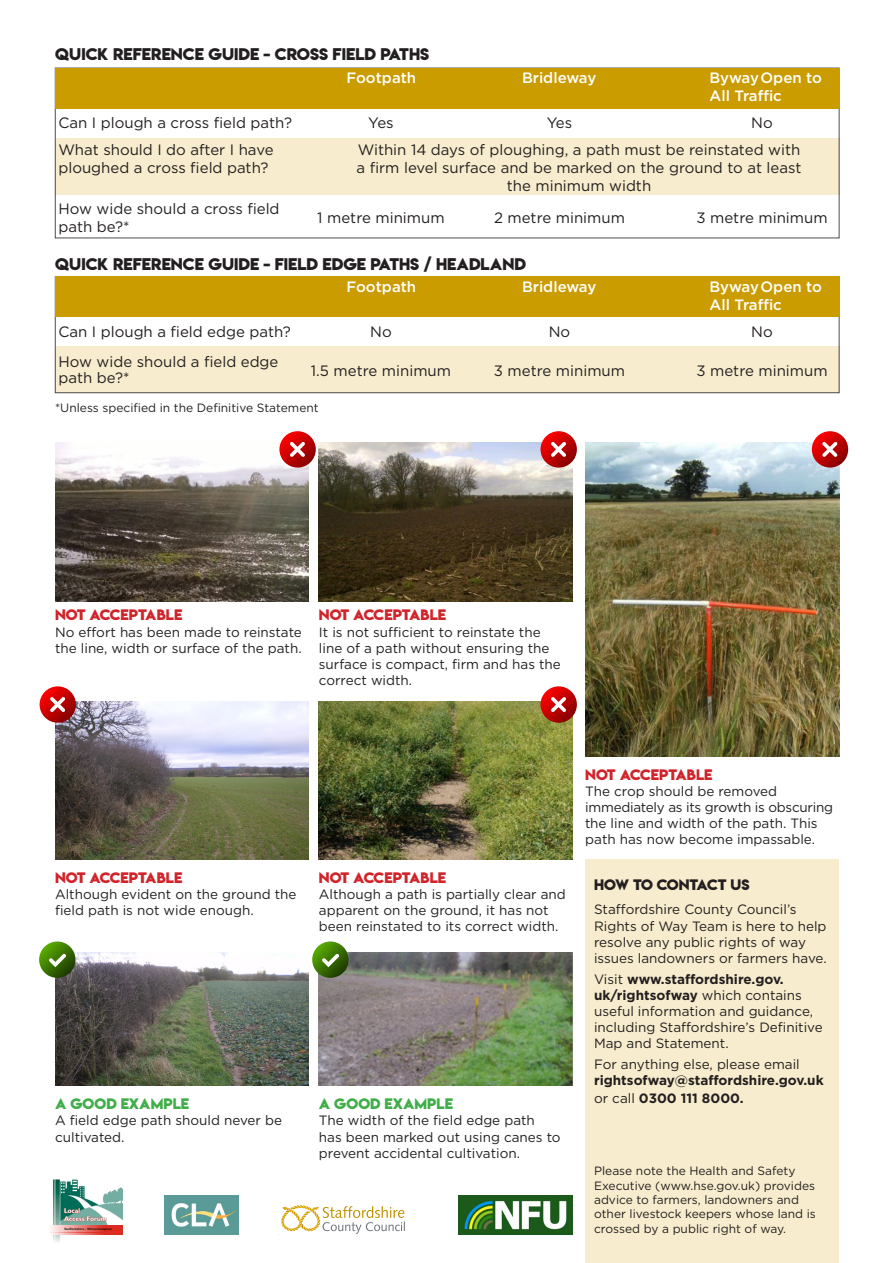
<style>
.page{position:relative;width:893px;height:1263px;background:#fff}
.page>*{position:absolute;margin:0;border:0;box-sizing:border-box;transform-origin:0 0}
.t1{font:15px/18px "Gotham";color:#231f20;text-align:center}
.t2{font:15px "Lemon Milkbold";color:#231f20}
.t3{font:500 15px/18px "Gotham";color:#fff}
.t4{font:13.5px/16.2px "Gotham";color:#231f20}
.t5{font:700 13.5px/16.2px "Gotham";color:#231f20}
.t6{font:13.5px "Lemon Milkbold";color:#d1232a}
.t7{font:13.5px "Lemon Milkbold";color:#40ae49}
.t8{font:13.5px "Lemon Milkbold";letter-spacing:-.03em;color:#231f20}
.t9{font:12px/14.4px "Gotham";color:#231f20}
.t10{font:600 3.3px "Gill Sans";letter-spacing:.04em;color:#000}
.s1{font-weight:700}
.s2{font-weight:400}
</style>
<div class="page">
<div style="left:585px;top:859px;width:254px;height:404px;background:#f7eccd"></div>
<div style="left:55px;top:347px;width:784px;height:46px;background:#f7eccd"></div>
<div style="left:55px;top:138px;width:784px;height:57px;background:#f7eccd"></div>
<div style="left:55px;top:276px;width:784px;height:41px;background:#cb9c00"></div>
<div style="left:55px;top:68px;width:784px;height:40px;background:#cb9c00"></div>
<img style="left:55px;top:442px;width:254px;height:159px">
<img style="left:585px;top:442px;width:254px;height:315px">
<img style="left:55px;top:701px;width:254px;height:158px">
<img style="left:319px;top:442px;width:254px;height:159px">
<img style="left:319px;top:701px;width:254px;height:158px">
<img style="left:55px;top:953px;width:254px;height:133px">
<img style="left:319px;top:953px;width:254px;height:133px">
<img style="left:458px;top:1195px;width:115px;height:40px">
<svg style="left:279px;top:1205px;width:126px;height:30px"></svg>
<img style="left:164px;top:1195px;width:74px;height:40px">
<svg style="left:39px;top:941px;width:36px;height:37px"></svg>
<svg style="left:49px;top:954px;width:17px;height:13px"></svg>
<svg style="left:40px;top:686px;width:36px;height:37px"></svg>
<svg style="left:50px;top:697px;width:15px;height:15px"></svg>
<svg style="left:540px;top:686px;width:37px;height:37px"></svg>
<svg style="left:551px;top:697px;width:15px;height:15px"></svg>
<svg style="left:812px;top:431px;width:36px;height:37px"></svg>
<svg style="left:822px;top:442px;width:15px;height:15px"></svg>
<svg style="left:540px;top:431px;width:37px;height:37px"></svg>
<svg style="left:551px;top:442px;width:15px;height:15px"></svg>
<svg style="left:279px;top:431px;width:37px;height:37px"></svg>
<svg style="left:290px;top:442px;width:15px;height:15px"></svg>
<svg style="left:312px;top:941px;width:37px;height:37px"></svg>
<svg style="left:322px;top:954px;width:17px;height:13px"></svg>
<img style="left:50px;top:1180px;width:73px;height:62px">
<svg style="left:50px;top:1225px;width:73px;height:7px"></svg>
<svg style="left:50px;top:1233px;width:73px;height:1px"></svg>
<p class="t2" style="left:55px;top:43px;width:375px">QUICK REFERENCE GUIDE - CROSS FIELD PATHS</p>
<p class="t3" style="left:346px;top:69px;width:71px">Footpath</p>
<p class="t3" style="left:522px;top:69px;width:76px">Bridleway</p>
<p class="t3" style="left:709px;top:69px;width:114px">BywayOpen to<br>All Traffic</p>
<p class="t1" style="left:58px;top:114px;width:235px">Can I plough a cross field path?</p>
<p class="t1" style="left:368px;top:114px;width:27px">Yes</p>
<p class="t1" style="left:547px;top:114px;width:27px">Yes</p>
<p class="t1" style="left:751px;top:114px;width:23px">No</p>
<p class="t1" style="left:58px;top:141px;width:217px">What should I do after I have</p>
<p class="t1" style="left:358px;top:141px;width:444px">Within 14 days of ploughing, a path must be reinstated with</p>
<p class="t1" style="left:58px;top:159px;width:212px">ploughed a cross field path?</p>
<p class="t1" style="left:357px;top:159px;width:446px">a firm level surface and be marked on the ground to at least the minimum width</p>
<p class="t1" style="left:58px;top:199px;width:223px">How wide should a cross field</p>
<p class="t1" style="left:317px;top:208px;width:129px">1 metre minimum</p>
<p class="t1" style="left:494px;top:208px;width:132px">2 metre minimum</p>
<p class="t1" style="left:696px;top:208px;width:133px">3 metre minimum</p>
<p class="t1" style="left:58px;top:217px;width:73px">path be?*</p>
<p class="t2" style="left:55px;top:253px;width:472px">QUICK REFERENCE GUIDE - FIELD EDGE PATHS / HEADLAND</p>
<p class="t3" style="left:346px;top:277px;width:71px">Footpath</p>
<p class="t3" style="left:522px;top:277px;width:76px">Bridleway</p>
<p class="t3" style="left:709px;top:277px;width:114px">BywayOpen to<br>All Traffic</p>
<p class="t1" style="left:58px;top:322px;width:234px">Can I plough a field edge path?</p>
<p class="t1" style="left:370px;top:322px;width:23px">No</p>
<p class="t1" style="left:549px;top:322px;width:23px">No</p>
<p class="t1" style="left:751px;top:322px;width:23px">No</p>
<p class="t1" style="left:58px;top:352px;width:221px">How wide should a field edge</p>
<p class="t1" style="left:311px;top:361px;width:142px">1.5 metre minimum</p>
<p class="t1" style="left:494px;top:361px;width:133px">3 metre minimum</p>
<p class="t1" style="left:696px;top:361px;width:133px">3 metre minimum</p>
<p class="t1" style="left:58px;top:368px;width:73px">path be?*</p>
<p class="t9" style="left:55px;top:400px;width:265px">*Unless specified in the Definitive Statement</p>
<p class="t6" style="left:55px;top:605px;width:129px">NOT ACCEPTABLE</p>
<p class="t4" style="left:55px;top:623px;width:248px">No effort has been made to reinstate the line, width or surface of the path.</p>
<p class="t6" style="left:319px;top:605px;width:129px">NOT ACCEPTABLE</p>
<p class="t4" style="left:319px;top:623px;width:243px">It is not sufficient to reinstate the line of a path without ensuring the surface is compact, firm and has the correct width.</p>
<p class="t6" style="left:55px;top:868px;width:129px">NOT ACCEPTABLE</p>
<p class="t4" style="left:55px;top:886px;width:243px">Although evident on the ground the field path is not wide enough.</p>
<p class="t7" style="left:55px;top:1094px;width:136px">A GOOD EXAMPLE</p>
<p class="t4" style="left:55px;top:1112px;width:228px">A field edge path should never be cultivated.</p>
<p class="t10" style="left:64px;top:1226px;width:49px">Staffordshire - Wolverhampton</p>
<p class="t6" style="left:319px;top:868px;width:129px">NOT ACCEPTABLE</p>
<p class="t4" style="left:319px;top:886px;width:248px">Although a path is partially clear and apparent on the ground, it has not been reinstated to its correct width.</p>
<p class="t7" style="left:319px;top:1094px;width:136px">A GOOD EXAMPLE</p>
<p class="t4" style="left:319px;top:1112px;width:243px">The width of the field edge path has been marked out using canes to prevent accidental cultivation.</p>
<p class="t6" style="left:585px;top:764px;width:129px">NOT ACCEPTABLE</p>
<p class="t4" style="left:585px;top:783px;width:249px">The crop should be removed immediately as its growth is obscuring the line and width of the path. This path has now become impassable.</p>
<p class="t8" style="left:594px;top:874px;width:157px">HOW TO CONTACT US</p>
<p class="t4" style="left:594px;top:901px;width:234px">Staffordshire County Council’s Rights of Way Team is here to help resolve any public rights of way issues landowners or farmers have.</p>
<p class="t4" style="left:594px;top:970px;width:230px">Visit <span class="s1">www.staffordshire.gov. uk/rightsofway</span> which contains useful information and guidance, including Staffordshire’s Definitive<br>Map and Statement.</p>
<p class="t5" style="left:594px;top:1056px;width:231px"><span class="s2">For anything else, please email </span>rightsofway@staffordshire.gov.uk</p>
<p class="t5" style="left:594px;top:1090px;width:151px"><span class="s2">or call</span> 0300 111 8000.</p>
<p class="t9" style="left:594px;top:1163px;width:223px">Please note the Health and Safety Executive (www.hse.gov.uk) provides advice to farmers, landowners and other livestock keepers whose land is crossed by a public right of way.</p>
</div>
